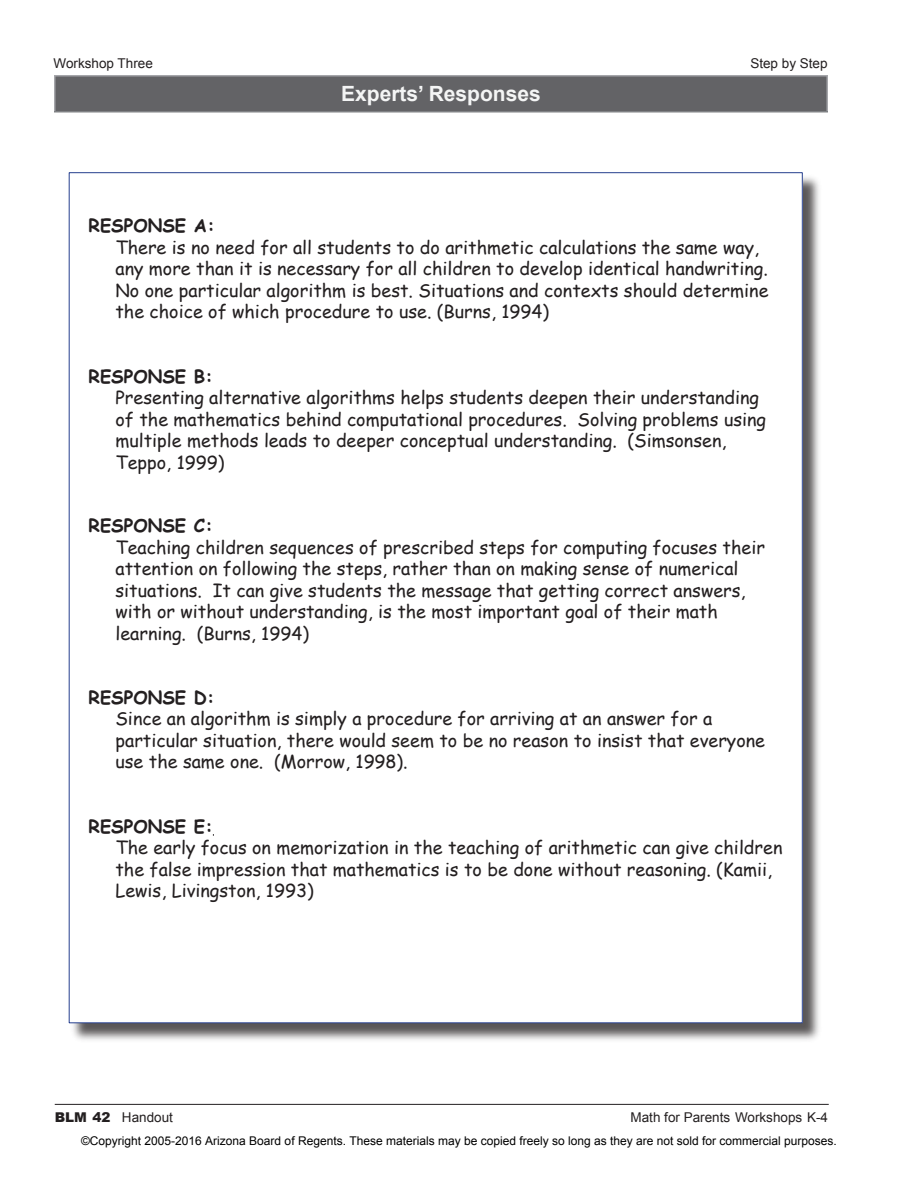
<style>
.page{position:relative;width:918px;height:1188px;background:#fff}
.page>*{position:absolute;margin:0;border:0;box-sizing:border-box;transform-origin:0 0}
.t1{font:700 21px "Arial";color:#f4f5f5}
.Body_Text_2{font:18px/21.6px "Comic Sans MS";color:#231f20}
.t2{font:700 18px "Comic Sans MS";color:#231f20}
.t3{font:13.5px "Arial";color:#231f20}
.t4{font:12px "Arial";color:#000}
.s1{font-weight:900}
.s2{font-style:inherit}
</style>
<div class="page">
<hr style="left:55px;top:1104px;width:774px;height:1px;background:#231f20">
<div style="left:70px;top:173px;width:753px;height:870px;background:#231f20;opacity:.75"></div>
<div style="left:69px;top:173px;width:733px;height:850px;background:#fff"></div>
<div style="left:55px;top:76px;width:772px;height:36px;background:#636366"></div>
<hr style="left:54px;top:75px;width:774px;height:1px;background:#a5a6aa">
<hr style="left:54px;top:76px;width:2px;height:35px;background:#a5a6aa">
<hr style="left:827px;top:76px;width:1px;height:35px;background:#a5a6aa">
<hr style="left:54px;top:111px;width:774px;height:1px;background:#808285">
<p class="t3" style="left:54px;top:55px;width:101px">Workshop Three</p>
<p class="t3" style="left:750px;top:55px;width:79px">Step by Step</p>
<p class="t1" style="left:341px;top:82px;width:201px">Experts’ Responses</p>
<p class="t2" style="left:88px;top:212px;width:128px">RESPONSE A:</p>
<p class="Body_Text_2" style="left:116px;top:235px;width:655px">There is no need for all students to do arithmetic calculations the same way, any more than it is necessary for all children to develop identical handwriting.<br>No one particular algorithm is best. Situations and contexts should determine the choice of which procedure to use. (Burns, 1994)</p>
<p class="t2" style="left:88px;top:363px;width:126px">RESPONSE B:</p>
<p class="Body_Text_2" style="left:116px;top:386px;width:652px">Presenting alternative algorithms helps students deepen their understanding of the mathematics behind computational procedures. Solving problems using multiple methods leads to deeper conceptual understanding. (Simsonsen, Teppo, 1999)</p>
<p class="t2" style="left:88px;top:512px;width:126px">RESPONSE C:</p>
<p class="Body_Text_2" style="left:116px;top:535px;width:651px">Teaching children sequences of prescribed steps for computing focuses their attention on following the steps, rather than on making sense of numerical situations. It can give students the message that getting correct answers, with or without understanding, is the most important goal of their math learning. (Burns, 1994)</p>
<p class="t2" style="left:88px;top:684px;width:128px">RESPONSE D:</p>
<p class="Body_Text_2" style="left:116px;top:707px;width:651px">Since an algorithm is simply a procedure for arriving at an answer for a particular situation, there would seem to be no reason to insist that everyone use the same one. (Morrow, 1998).</p>
<p class="t2" style="left:88px;top:813px;width:126px">RESPONSE E:</p>
<p class="Body_Text_2" style="left:116px;top:836px;width:668px">The early focus on memorization in the teaching of arithmetic can give children the false impression that mathematics is to be done without reasoning. (Kamii,<br>Lewis, Livingston, 1993)</p>
<p class="t3" style="left:55px;top:1110px;width:120px"><span class="s1">BLM 42</span> Handout</p>
<p class="t3" style="left:631px;top:1110px;width:199px">Math <span class="s2">for Parents</span> Workshops K-4</p>
<p class="t4" style="left:81px;top:1133px;width:757px">©Copyright 2005-2016 Arizona Board of Regents. These materials may be copied freely so long as they are not sold for commercial purposes.</p>
</div>
